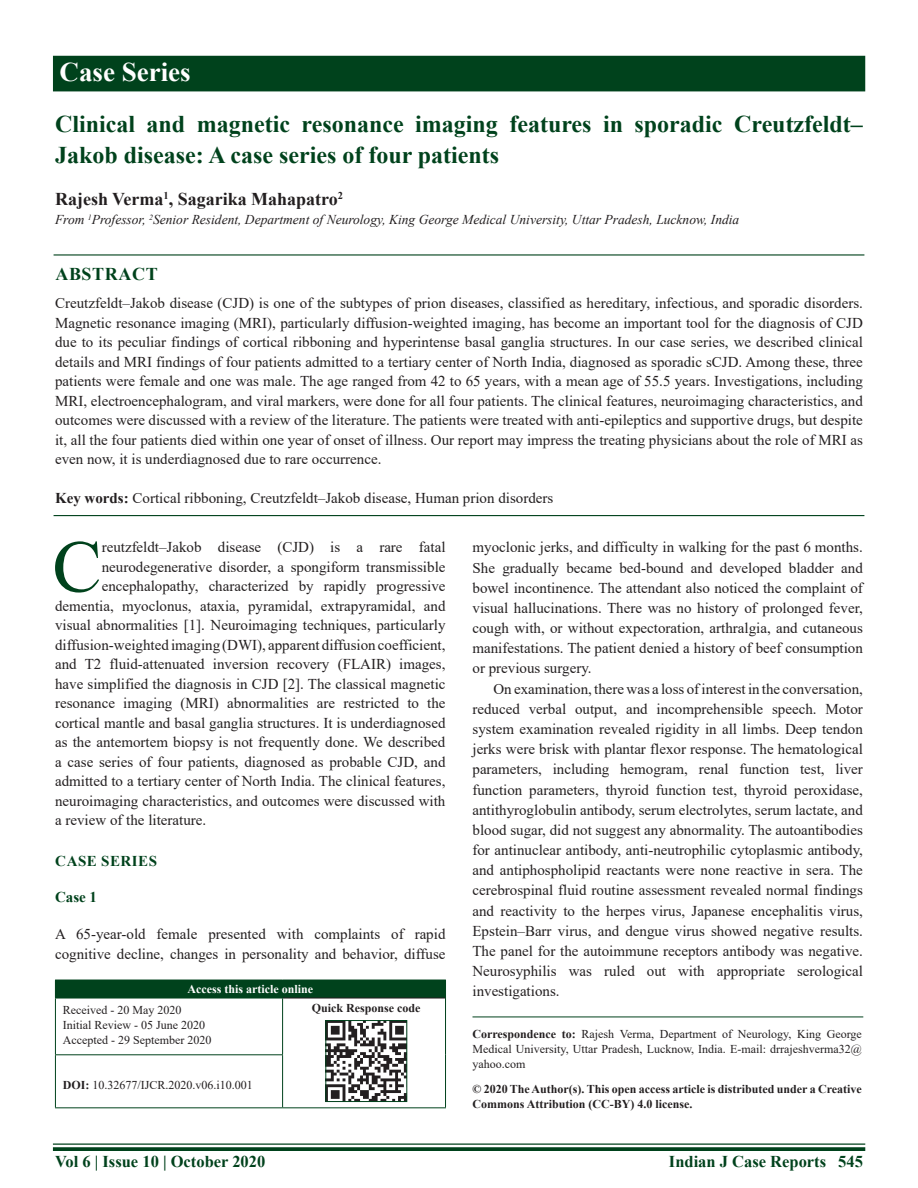
<style>
.page{position:relative;width:918px;height:1188px;background:#fff}
.page>*{position:absolute;margin:0;border:0;box-sizing:border-box;transform-origin:0 0}
.DROP_CAP_TX{font:73.95px "Times New Roman";color:#00421c}
.AH{font:700 27px "Times New Roman";color:#fff}
.AT{font:700 24px/31.5px "Times New Roman";color:#00421c}
.AU{font:700 18px "Times New Roman";color:#231f20}
.ABSH{font:700 18px "Times New Roman";letter-spacing:.035em;color:#00421c}
.RF{font:700 16.5px "Times New Roman";color:#00421c}
.ABS{font:15px/19.5px "Times New Roman";color:#231f20;text-align:justify}
.TX{font:15px/20.1px "Times New Roman";color:#231f20;text-align:justify}
.DROP_CAP_TX-2{font:15px "Times New Roman";color:#231f20}
.TXFL{font:15px/20.1px "Times New Roman";color:#231f20}
.KWD{font:15px "Times New Roman";color:#231f20}
.H2_No_Above_Space{font:700 15px "Times New Roman";letter-spacing:.035em;color:#00421c}
.AFF{font:italic 13.5px "Times New Roman";color:#231f20}
.ADD{font:12px/15px "Times New Roman";color:#231f20;text-align:justify}
.CR{font:700 12px/15px "Times New Roman";color:#231f20}
.HIS{font:12px/15px "Times New Roman";color:#231f20}
.DOI{font:12px "Times New Roman";color:#231f20}
.AAO{font:700 12px "Times New Roman";color:#fff}
.QR{font:700 12px "Times New Roman";color:#231f20}
.s1{font-weight:700}
</style>
<div class="page">
<hr style="left:53px;top:1143px;width:812px;height:2px;background:#00421c">
<svg style="left:53px;top:1147px;width:812px;height:4px;background:#0f4d29"></svg>
<div style="left:53px;top:56px;width:812px;height:35px;background:#00421c"></div>
<hr style="left:54px;top:254px;width:810px;height:2px;background:#00421c">
<hr style="left:54px;top:515px;width:810px;height:1px;background:#00421c">
<div style="left:55px;top:980px;width:391px;height:18px;background:#00421c"></div>
<hr style="left:283px;top:998px;width:162px;height:1px;background:#231f20">
<hr style="left:445px;top:998px;width:1px;height:57px;background:#00421c">
<hr style="left:445px;top:1055px;width:1px;height:52px;background:#00421c">
<hr style="left:283px;top:1107px;width:163px;height:1px;background:#00421c">
<hr style="left:55px;top:998px;width:228px;height:1px;background:#00421c">
<hr style="left:55px;top:998px;width:1px;height:56px;background:#00421c">
<hr style="left:282px;top:998px;width:1px;height:56px;background:#00421c">
<hr style="left:55px;top:1054px;width:228px;height:1px;background:#00421c">
<hr style="left:55px;top:1055px;width:1px;height:52px;background:#00421c">
<hr style="left:282px;top:1055px;width:1px;height:52px;background:#00421c">
<hr style="left:55px;top:1107px;width:228px;height:1px;background:#00421c">
<img style="left:328px;top:1022px;width:77px;height:78px">
<div style="left:326px;top:1020px;width:81px;height:82px;border:1px solid #00421c"></div>
<hr style="left:472px;top:1017px;width:391px;height:1px;background:#00421c">
<p class="AH" style="left:60px;top:52px;width:133px">Case Series</p>
<p class="AT" style="left:55px;top:107px;width:809px">Clinical and magnetic resonance imaging features in sporadic Creutzfeldt–<br>Jakob disease: A case series of four patients</p>
<p class="AU" style="left:55px;top:186px;width:290px">Rajesh Verma<sup>1</sup>, Sagarika Mahapatro<sup>2</sup></p>
<p class="AFF" style="left:55px;top:210px;width:686px">From <sup>1</sup>Professor, <sup>2</sup>Senior Resident, Department of Neurology, King George Medical University, Uttar Pradesh, Lucknow, India</p>
<p class="ABSH" style="left:55px;top:261px;width:104px">ABSTRACT</p>
<p class="ABS" style="left:55px;top:293px;width:809px">Creutzfeldt–Jakob disease (CJD) is one of the subtypes of prion diseases, classified as hereditary, infectious, and sporadic disorders.<br>Magnetic resonance imaging (MRI), particularly diffusion-weighted imaging, has become an important tool for the diagnosis of CJD due to its peculiar findings of cortical ribboning and hyperintense basal ganglia structures. In our case series, we described clinical details and MRI findings of four patients admitted to a tertiary center of North India, diagnosed as sporadic sCJD. Among these, three patients were female and one was male. The age ranged from 42 to 65 years, with a mean age of 55.5 years. Investigations, including MRI, electroencephalogram, and viral markers, were done for all four patients. The clinical features, neuroimaging characteristics, and outcomes were discussed with a review of the literature. The patients were treated with anti-epileptics and supportive drugs, but despite it, all the four patients died within one year of onset of illness. Our report may impress the treating physicians about the role of MRI as even now, it is underdiagnosed due to rare occurrence.</p>
<p class="KWD" style="left:55px;top:487px;width:500px"><span class="s1">Key words:</span> Cortical ribboning, Creutzfeldt–Jakob disease, Human prion disorders</p>
<p class="DROP_CAP_TX" style="left:52px;top:515px;width:51px">C</p>
<p class="DROP_CAP_TX-2" style="left:102px;top:537px;width:345px">reutzfeldt–Jakob disease (CJD) is a rare fatal</p>
<p class="DROP_CAP_TX-2" style="left:102px;top:556px;width:345px">neurodegenerative disorder, a spongiform transmissible</p>
<p class="DROP_CAP_TX-2" style="left:102px;top:576px;width:345px">encephalopathy, characterized by rapidly progressive</p>
<p class="DROP_CAP_TX-2" style="left:55px;top:595px;width:392px">dementia, myoclonus, ataxia, pyramidal, extrapyramidal, and</p>
<p class="DROP_CAP_TX-2" style="left:55px;top:615px;width:392px">visual abnormalities [1]. Neuroimaging techniques, particularly</p>
<p class="DROP_CAP_TX-2" style="left:55px;top:634px;width:392px">diffusion-weighted imaging (DWI), apparent diffusion coefficient,</p>
<p class="DROP_CAP_TX-2" style="left:55px;top:654px;width:392px">and T2 fluid-attenuated inversion recovery (FLAIR) images,</p>
<p class="DROP_CAP_TX-2" style="left:55px;top:673px;width:392px">have simplified the diagnosis in CJD [2]. The classical magnetic</p>
<p class="DROP_CAP_TX-2" style="left:55px;top:693px;width:392px">resonance imaging (MRI) abnormalities are restricted to the</p>
<p class="DROP_CAP_TX-2" style="left:55px;top:712px;width:392px">cortical mantle and basal ganglia structures. It is underdiagnosed</p>
<p class="DROP_CAP_TX-2" style="left:55px;top:732px;width:392px">as the antemortem biopsy is not frequently done. We described</p>
<p class="DROP_CAP_TX-2" style="left:55px;top:751px;width:392px">a case series of four patients, diagnosed as probable CJD, and</p>
<p class="DROP_CAP_TX-2" style="left:55px;top:771px;width:392px">admitted to a tertiary center of North India. The clinical features,</p>
<p class="DROP_CAP_TX-2" style="left:55px;top:790px;width:392px">neuroimaging characteristics, and outcomes were discussed with</p>
<p class="DROP_CAP_TX-2" style="left:55px;top:810px;width:153px">a review of the literature.</p>
<h1 class="H2_No_Above_Space" style="left:55px;top:850px;width:103px">CASE SERIES</h1>
<p class="H2_No_Above_Space" style="left:55px;top:886px;width:44px">Case 1</p>
<p class="TXFL" style="left:55px;top:924px;width:392px;line-height:19.5px">A 65-year-old female presented with complaints of rapid cognitive decline, changes in personality and behavior, diffuse</p>
<p class="AAO" style="left:188px;top:980px;width:127px">Access this article online</p>
<p class="HIS" style="left:63px;top:1002px;width:150px">Received - 20 May 2020<br>Initial Review - 05 June 2020<br>Accepted - 29 September 2020</p>
<p class="QR" style="left:312px;top:1000px;width:110px">Quick Response code</p>
<p class="DOI" style="left:63px;top:1077px;width:192px"><span class="s1">DOI:</span> 10.32677/IJCR.2020.v06.i10.001</p>
<p class="TXFL" style="left:472px;top:537px;width:392px;text-align:justify">myoclonic jerks, and difficulty in walking for the past 6 months.<br>She gradually became bed-bound and developed bladder and bowel incontinence. The attendant also noticed the complaint of visual hallucinations. There was no history of prolonged fever, cough with, or without expectoration, arthralgia, and cutaneous manifestations. The patient denied a history of beef consumption or previous surgery.</p>
<p class="TX" style="left:472px;top:678px;width:392px;text-indent:21px">On examination, there was a loss of interest in the conversation, reduced verbal output, and incomprehensible speech. Motor system examination revealed rigidity in all limbs. Deep tendon jerks were brisk with plantar flexor response. The hematological parameters, including hemogram, renal function test, liver function parameters, thyroid function test, thyroid peroxidase, antithyroglobulin antibody, serum electrolytes, serum lactate, and blood sugar, did not suggest any abnormality. The autoantibodies for antinuclear antibody, anti-neutrophilic cytoplasmic antibody, and antiphospholipid reactants were none reactive in sera. The cerebrospinal fluid routine assessment revealed normal findings and reactivity to the herpes virus, Japanese encephalitis virus, Epstein–Barr virus, and dengue virus showed negative results.<br>The panel for the autoimmune receptors antibody was negative.<br>Neurosyphilis was ruled out with appropriate serological investigations.</p>
<p class="ADD" style="left:472px;top:1026px;width:391px"><span class="s1">Correspondence to:</span> Rajesh Verma, Department of Neurology, King George Medical University, Uttar Pradesh, Lucknow, India. E-mail: drrajeshverma32@ yahoo.com</p>
<p class="CR" style="left:472px;top:1081px;width:391px">© 2020 The Author(s). This open access article is distributed under a Creative<br>Commons Attribution (CC-BY) 4.0 license.</p>
<p class="RF" style="left:55px;top:1150px;width:212px">Vol 6 | Issue 10 | October 2020</p>
<p class="RF" style="left:669px;top:1150px;width:195px">Indian J Case Reports 545</p>
</div>
